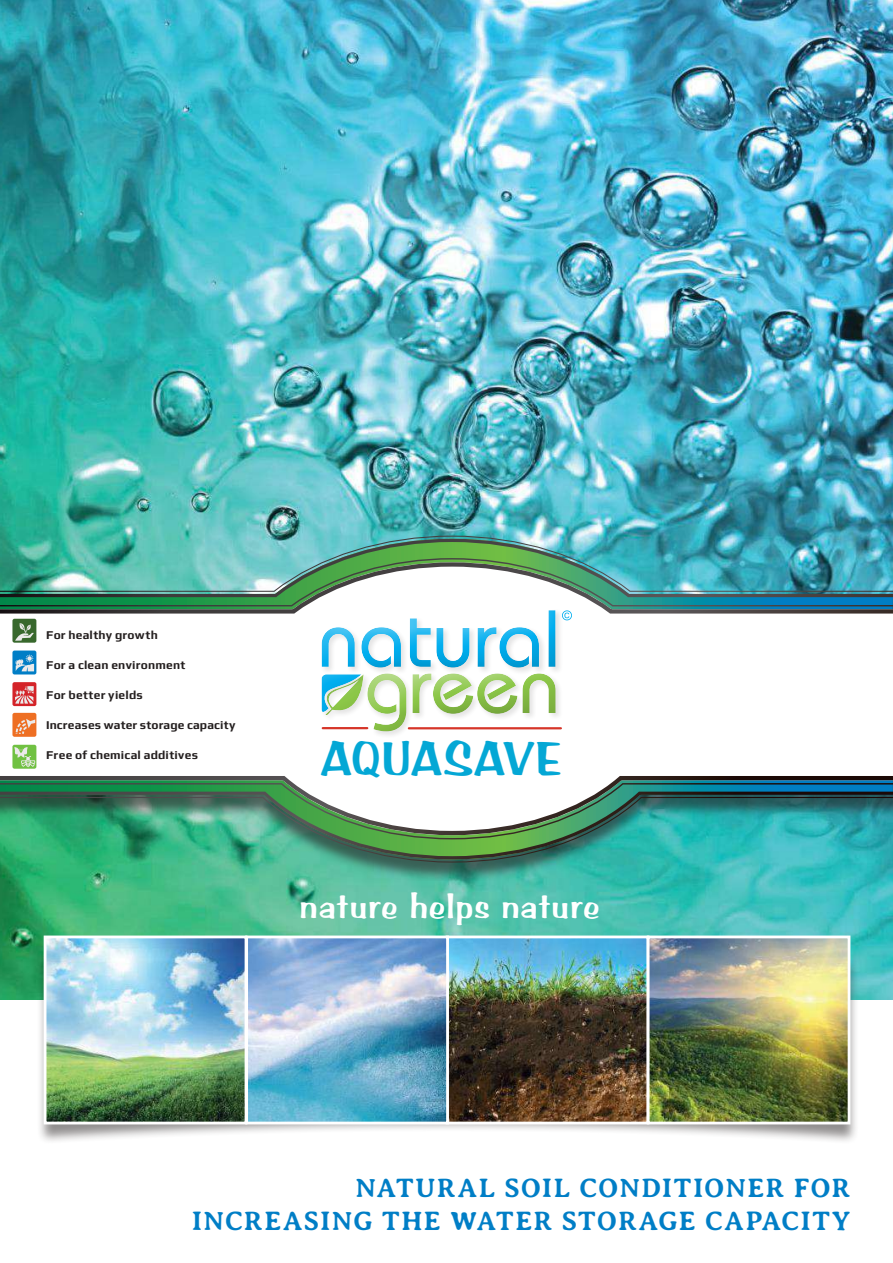
<style>
.page{position:relative;width:893px;height:1263px;background:#fff}
.page>*{position:absolute;margin:0;border:0;box-sizing:border-box;transform-origin:0 0}
.t1{font:49.5px "Arab Brushstroke LT";letter-spacing:.015em;color:#04a7d5}
.t2{font:36px "Arab Brushstroke LT";letter-spacing:.03em;color:#fff}
.t3{font:700 27px/32.4px "Averia Serif Libre";letter-spacing:.045em;color:#007ec6;text-align:right}
.t4{font:700 12px "Play";letter-spacing:.015em;color:#241f1f}
</style>
<div class="page">
<img style="left:0;top:0;width:893px;height:999px">
<div style="left:37px;top:956px;width:822px;height:188px;background:#241f1f;opacity:.5"></div>
<div style="left:0;top:540px;width:893px;height:340px;background:#241f1f;opacity:.6"></div>
<img style="left:0;top:537px;width:893px;height:324px">
<img style="left:0;top:557px;width:893px;height:283px">
<img style="left:0;top:560px;width:893px;height:277px">
<img style="left:48px;top:939px;width:798px;height:181px">
<div style="left:44px;top:935px;width:203px;height:189px;border:3px solid #fff"></div>
<div style="left:446px;top:935px;width:203px;height:189px;border:3px solid #fff"></div>
<div style="left:245px;top:935px;width:204px;height:189px;border:3px solid #fff"></div>
<div style="left:647px;top:935px;width:203px;height:189px;border:3px solid #fff"></div>
<div style="left:12px;top:619px;width:24px;height:24px;background:#38682d;border-radius:2px"></div>
<svg style="left:15px;top:623px;width:19px;height:18px"></svg>
<div style="left:12px;top:650px;width:24px;height:24px;background:#007ec6;border-radius:2px"></div>
<svg style="left:15px;top:654px;width:19px;height:17px"></svg>
<div style="left:12px;top:682px;width:24px;height:24px;background:#d42429;border-radius:2px"></div>
<svg style="left:15px;top:686px;width:19px;height:18px"></svg>
<div style="left:12px;top:713px;width:24px;height:24px;background:#ee6f23;border-radius:2px"></div>
<svg style="left:16px;top:719px;width:19px;height:15px"></svg>
<div style="left:12px;top:745px;width:24px;height:24px;background:#70c142;border-radius:2px"></div>
<svg style="left:14px;top:747px;width:21px;height:21px"></svg>
<div style="left:366px;top:672px;width:197px;height:67px;background:#241f1f;opacity:.12"></div>
<div style="left:320px;top:608px;width:243px;height:67px;background:#241f1f;opacity:.12"></div>
<svg style="left:320px;top:610px;width:236px;height:121px"></svg>
<svg style="left:320px;top:674px;width:44px;height:2px"></svg>
<div style="left:320px;top:676px;width:44px;height:38px;background:#241f1f;opacity:.5"></div>
<svg style="left:562px;top:610px;width:10px;height:10px"></svg>
<p class="t4" style="left:46px;top:628px;width:113px">For healthy growth</p>
<p class="t4" style="left:46px;top:658px;width:141px">For a clean environment</p>
<p class="t4" style="left:46px;top:688px;width:98px">For better yields</p>
<p class="t4" style="left:46px;top:718px;width:191px">Increases water storage capacity</p>
<p class="t4" style="left:46px;top:748px;width:153px">Free of chemical additives</p>
<h1 class="t1" style="left:322px;top:730px;width:241px">AQUASAVE</h1>
<h2 class="t2" style="left:300px;top:885px;width:302px">nature helps nature</h2>
<h3 class="t3" style="left:192px;top:1172px;width:660px">NATURAL SOIL CONDITIONER FOR<br>INCREASING THE WATER STORAGE CAPACITY</h3>
</div>
